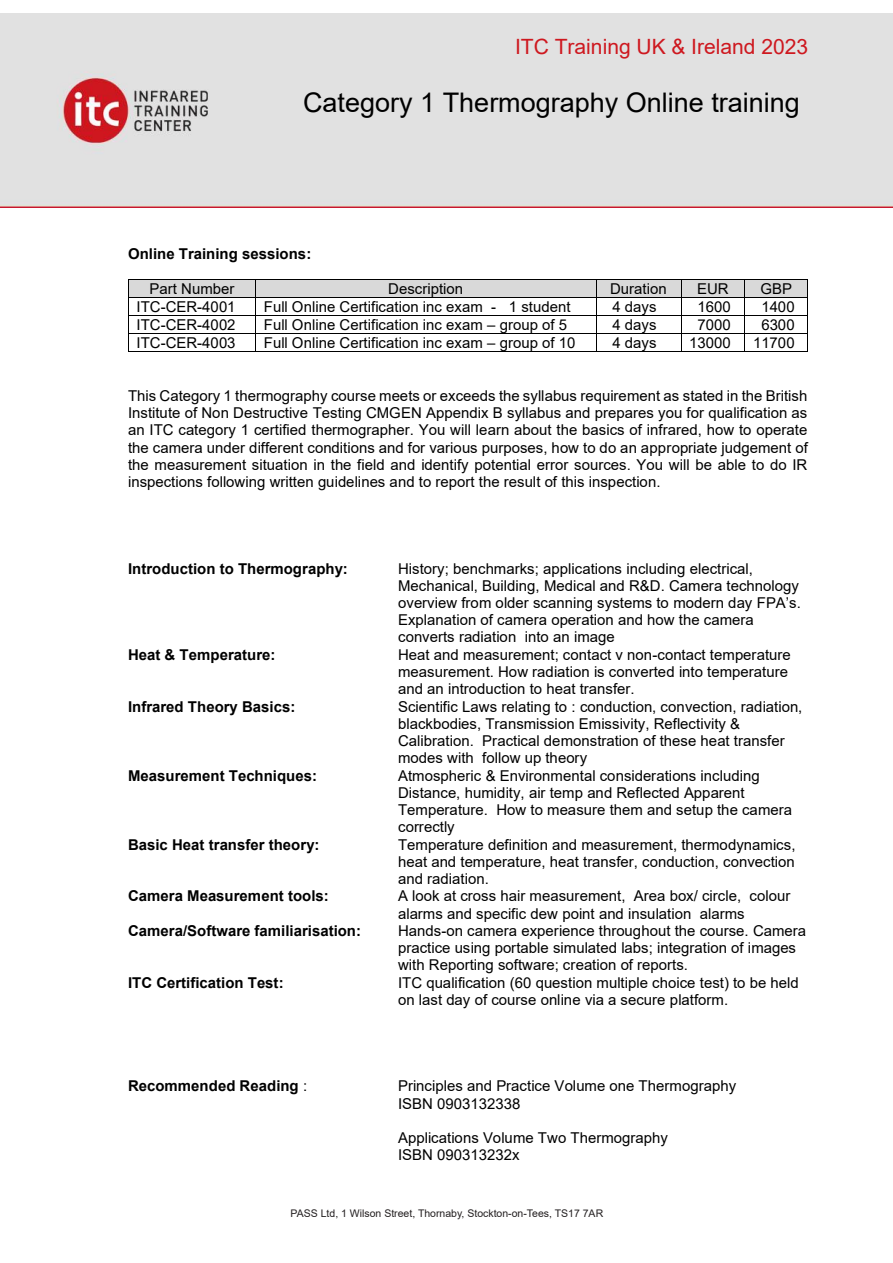
<style>
.page{position:relative;width:893px;height:1263px;background:#fff}
.page>*{position:absolute;margin:0;border:0;box-sizing:border-box;transform-origin:0 0}
.t1{font:27px "Arial";color:#000}
.t2{font:21px "Arial";color:#ce181f}
.t3{font:15px/17.2px "Arial";color:#000}
.t4{font:700 15px "Arial";color:#000}
.t5{font:10.5px "Arial";color:#231f20}
.s1{font-weight:400}
</style>
<div class="page">
<div style="left:0;top:14px;width:893px;height:193px;background:#e1e1e1"></div>
<div style="left:129px;top:280px;width:126px;height:18px;background:#d9d9d9"></div>
<div style="left:256px;top:280px;width:339px;height:18px;background:#d9d9d9"></div>
<div style="left:596px;top:280px;width:85px;height:18px;background:#d9d9d9"></div>
<div style="left:681px;top:280px;width:64px;height:18px;background:#d9d9d9"></div>
<div style="left:745px;top:280px;width:62px;height:18px;background:#d9d9d9"></div>
<hr style="left:129px;top:280px;width:126px;height:1px;background:#000">
<hr style="left:256px;top:280px;width:340px;height:1px;background:#000">
<hr style="left:596px;top:280px;width:85px;height:1px;background:#000">
<hr style="left:681px;top:280px;width:64px;height:1px;background:#000">
<hr style="left:745px;top:280px;width:62px;height:1px;background:#000">
<hr style="left:129px;top:298px;width:126px;height:1px;background:#000">
<hr style="left:256px;top:298px;width:340px;height:1px;background:#000">
<hr style="left:596px;top:298px;width:85px;height:1px;background:#000">
<hr style="left:681px;top:298px;width:64px;height:1px;background:#000">
<hr style="left:745px;top:298px;width:62px;height:1px;background:#000">
<hr style="left:129px;top:316px;width:126px;height:1px;background:#000">
<hr style="left:256px;top:316px;width:340px;height:1px;background:#000">
<hr style="left:596px;top:316px;width:85px;height:1px;background:#000">
<hr style="left:681px;top:316px;width:64px;height:1px;background:#000">
<hr style="left:745px;top:316px;width:62px;height:1px;background:#000">
<hr style="left:129px;top:334px;width:126px;height:1px;background:#000">
<hr style="left:256px;top:334px;width:340px;height:1px;background:#000">
<hr style="left:596px;top:334px;width:85px;height:1px;background:#000">
<hr style="left:681px;top:334px;width:64px;height:1px;background:#000">
<hr style="left:745px;top:334px;width:62px;height:1px;background:#000">
<svg style="left:128px;top:280px;width:1px;height:72px"></svg>
<hr style="left:129px;top:352px;width:126px;height:1px;background:#000">
<svg style="left:255px;top:280px;width:1px;height:72px"></svg>
<hr style="left:256px;top:352px;width:340px;height:1px;background:#000">
<svg style="left:596px;top:281px;width:1px;height:71px"></svg>
<hr style="left:596px;top:352px;width:85px;height:1px;background:#000">
<svg style="left:681px;top:281px;width:1px;height:71px"></svg>
<hr style="left:681px;top:352px;width:64px;height:1px;background:#000">
<hr style="left:745px;top:352px;width:62px;height:1px;background:#000">
<svg style="left:807px;top:280px;width:1px;height:72px"></svg>
<p class="t2" style="left:515px;top:32px;width:295px">ITC Training UK &amp; Ireland 2023</p>
<p class="t1" style="left:303px;top:84px;width:498px">Category 1 Thermography Online training</p>
<p class="t4" style="left:128px;top:243px;width:185px">Online Training sessions:</p>
<p class="t3" style="left:150px;top:280px;width:86px">Part Number</p>
<p class="t3" style="left:388px;top:280px;width:76px">Description</p>
<p class="t3" style="left:610px;top:280px;width:58px">Duration</p>
<p class="t3" style="left:697px;top:280px;width:33px">EUR</p>
<p class="t3" style="left:760px;top:280px;width:33px">GBP</p>
<p class="t3" style="left:137px;top:298px;width:101px">ITC-CER-4001</p>
<p class="t3" style="left:264px;top:298px;width:308px">Full Online Certification inc exam - 1 student</p>
<p class="t3" style="left:612px;top:298px;width:46px">4 days</p>
<p class="t3" style="left:697px;top:298px;width:35px">1600</p>
<p class="t3" style="left:761px;top:298px;width:35px">1400</p>
<p class="t3" style="left:137px;top:316px;width:101px">ITC-CER-4002</p>
<p class="t3" style="left:264px;top:316px;width:305px">Full Online Certification inc exam – group of 5</p>
<p class="t3" style="left:612px;top:316px;width:46px">4 days</p>
<p class="t3" style="left:697px;top:316px;width:35px">7000</p>
<p class="t3" style="left:761px;top:316px;width:35px">6300</p>
<p class="t3" style="left:137px;top:334px;width:101px">ITC-CER-4003</p>
<p class="t3" style="left:264px;top:334px;width:313px">Full Online Certification inc exam – group of 10</p>
<p class="t3" style="left:612px;top:334px;width:46px">4 days</p>
<p class="t3" style="left:689px;top:334px;width:43px">13000</p>
<p class="t3" style="left:753px;top:334px;width:43px">11700</p>
<p class="t3" style="left:128px;top:387px;width:681px;text-align:justify">This Category 1 thermography course meets or exceeds the syllabus requirement as stated in the British Institute of Non Destructive Testing CMGEN Appendix B syllabus and prepares you for qualification as an ITC category 1 certified thermographer. You will learn about the basics of infrared, how to operate the camera under different conditions and for various purposes, how to do an appropriate judgement of the measurement situation in the field and identify potential error sources. You will be able to do IR inspections following written guidelines and to report the result of this inspection.</p>
<p class="t4" style="left:128px;top:558px;width:221px">Introduction to Thermography:</p>
<p class="t3" style="left:398px;top:559px;width:404px">History; benchmarks; applications including electrical, Mechanical, Building, Medical and R&amp;D. Camera technology overview from older scanning systems to modern day FPA’s.<br>Explanation of camera operation and how the camera converts radiation into an image</p>
<p class="t4" style="left:128px;top:644px;width:149px">Heat &amp; Temperature:</p>
<p class="t3" style="left:398px;top:646px;width:394px">Heat and measurement; contact v non-contact temperature measurement. How radiation is converted into temperature and an introduction to heat transfer.</p>
<p class="t4" style="left:128px;top:696px;width:169px">Infrared Theory Basics:</p>
<p class="t3" style="left:398px;top:698px;width:406px">Scientific Laws relating to : conduction, convection, radiation, blackbodies, Transmission Emissivity, Reflectivity &amp; Calibration. Practical demonstration of these heat transfer modes with follow up theory</p>
<p class="t4" style="left:128px;top:765px;width:191px">Measurement Techniques:</p>
<p class="t3" style="left:398px;top:767px;width:395px">Atmospheric &amp; Environmental considerations including Distance, humidity, air temp and Reflected Apparent Temperature. How to measure them and setup the camera correctly</p>
<p class="t4" style="left:128px;top:834px;width:193px">Basic Heat transfer theory:</p>
<p class="t3" style="left:398px;top:836px;width:399px;text-align:justify">Temperature definition and measurement, thermodynamics, heat and temperature, heat transfer, conduction, convection and radiation.</p>
<p class="t4" style="left:128px;top:886px;width:202px">Camera Measurement tools:</p>
<p class="t3" style="left:398px;top:887px;width:394px">A look at cross hair measurement, Area box/ circle, colour alarms and specific dew point and insulation alarms</p>
<p class="t4" style="left:128px;top:920px;width:235px">Camera/Software familiarisation:</p>
<p class="t3" style="left:398px;top:922px;width:409px">Hands-on camera experience throughout the course. Camera practice using portable simulated labs; integration of images with Reporting software; creation of reports.</p>
<p class="t4" style="left:128px;top:972px;width:157px">ITC Certification Test:</p>
<p class="t3" style="left:398px;top:974px;width:402px">ITC qualification (60 question multiple choice test) to be held on last day of course online via a secure platform.</p>
<p class="t4" style="left:128px;top:1075px;width:181px">Recommended Reading <span class="s1">:</span></p>
<p class="t3" style="left:398px;top:1077px;width:340px">Principles and Practice Volume one Thermography<br>ISBN 0903132338</p>
<p class="t3" style="left:398px;top:1129px;width:271px">Applications Volume Two Thermography<br>ISBN 090313232x</p>
<p class="t5" style="left:291px;top:1206px;width:314px">PASS Ltd, 1 Wilson Street, Thornaby, Stockton-on-Tees, TS17 7AR</p>
</div>
